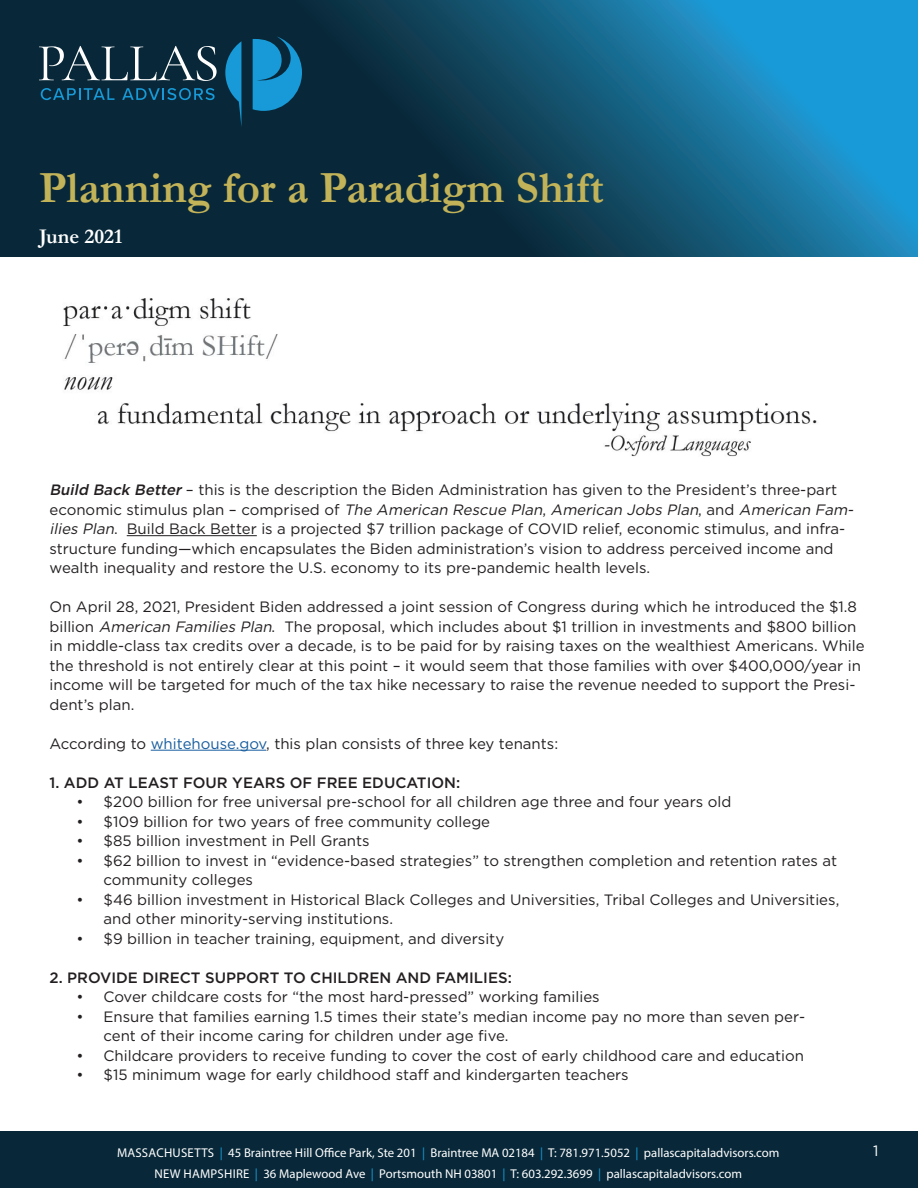
<style>
.page{position:relative;width:918px;height:1188px;background:#fff}
.page>*{position:absolute;margin:0;border:0;box-sizing:border-box;transform-origin:0 0}
.t1{font:700 45px "Garamond";color:#c2b359}
.t2{font:700 21px "Garamond";color:#fff}
.t3{font:15px/19.5px "Gotham";color:#231f20}
.t4{font:500 15px "Gotham";color:#231f20}
.t5{font:15px "Gotham";color:#fff}
.t6{font:12.75px "Myriad Pro";color:#fff}
.s1{font-weight:500;font-style:italic}
.s2{font-style:italic}
.s3{color:#175d9e}
.s4{color:#179ad7}
</style>
<div class="page">
<svg style="left:0;top:0;width:918px;height:256px"></svg>
<svg style="left:225px;top:41px;width:16px;height:86px"></svg>
<svg style="left:253px;top:36px;width:49px;height:75px"></svg>
<svg style="left:39px;top:46px;width:178px;height:35px"></svg>
<svg style="left:41px;top:88px;width:74px;height:12px"></svg>
<svg style="left:122px;top:88px;width:93px;height:12px"></svg>
<div style="left:0;top:1132px;width:918px;height:56px;background:#082839"></div>
<hr style="left:127px;top:535px;width:130px;height:1px;background:#231f20">
<hr style="left:151px;top:750px;width:115px;height:1px;background:#175d9e">
<img style="left:63px;top:298px;width:754px;height:159px">
<p class="t1" style="left:39px;top:157px;width:566px">Planning for a Paradigm Shift</p>
<p class="t2" style="left:39px;top:222px;width:85px">June 2021</p>
<p class="t3" style="left:50px;top:480px;width:809px"><span class="s1">Build Back Better</span>– this is the description the Biden Administration has given to the President’s three-part<br>e co n o m i c s t i m u l u s p l a n – co m p r i s e d o f <span class="s2">The American Rescue Plan</span>, <span class="s2">American Jobs Plan</span>, a n d <span class="s2">American Fam&shy;ilies Plan</span>. Build Back Better is a projected $7 trillion package of COVID relief, economic stimulus, and infra&shy;structure funding—which encapsulates the Biden administration’s vision to address perceived income and wealth inequality and restore the U.S. economy to its pre-pandemic health levels.</p>
<p class="t3" style="left:50px;top:597px;width:817px">On April 28, 2021, President Biden addressed a joint session of Congress during which he introduced the $1.8 billion <span class="s2">American Families Plan</span>. The proposal, which includes about $1 trillion in investments and $800 billion in middle-class tax credits over a decade, is to be paid for by raising taxes on the wealthiest Americans. While the threshold is not entirely clear at this point – it would seem that those families with over $400,000/year in income will be targeted for much of the tax hike necessary to raise the revenue needed to support the Presi&shy;dent’s plan.</p>
<p class="t3" style="left:50px;top:733px;width:510px">According to <span class="s3">whitehouse.gov</span>, this plan consists of three key tenants:</p>
<p class="t4" style="left:50px;top:773px;width:412px">1. ADD AT LEAST FOUR YEARS OF FREE EDUCATION:</p>
<p class="t3" style="left:76px;top:792px;width:656px">• $200 billion for free universal pre-school for all children age three and four years old</p>
<p class="t3" style="left:76px;top:811px;width:415px">• $109 billion for two years of free community college</p>
<p class="t3" style="left:76px;top:831px;width:295px">• $85 billion investment in Pell Grants</p>
<p class="t3" style="left:104px;top:850px;width:735px;text-indent:-27px">• $62 billion to invest in “evidence-based strategies” to strengthen completion and retention rates at community colleges</p>
<p class="t3" style="left:104px;top:889px;width:737px;text-indent:-27px">• $46 billion investment in Historical Black Colleges and Universities, Tribal Colleges and Universities, and other minority-serving institutions.</p>
<p class="t3" style="left:76px;top:928px;width:429px">• $9 billion in teacher training, equipment, and diversity</p>
<p class="t4" style="left:50px;top:968px;width:464px">2. PROVIDE DIRECT SUPPORT TO CHILDREN AND FAMILIES:</p>
<p class="t3" style="left:76px;top:987px;width:525px">• Cover childcare costs for “the most hard-pressed” working families</p>
<p class="t3" style="left:104px;top:1006px;width:703px;text-indent:-27px">• Ensure that families earning 1.5 times their state’s median income pay no more than seven per&shy;cent of their income caring for children under age five.</p>
<p class="t3" style="left:76px;top:1045px;width:729px">• Childcare providers to receive funding to cover the cost of early childhood care and education</p>
<p class="t3" style="left:76px;top:1065px;width:554px">• $15 minimum wage for early childhood staff and kindergarten teachers</p>
<p class="t6" style="left:117px;top:1145px;width:664px">MASSACHUSETTS <span class="s4">|</span> 45 Braintree Hill Office Park, Ste 201 <span class="s4">|</span> Braintree MA 02184 <span class="s4">|</span> T: 781.971.5052 <span class="s4">|</span> pallascapitaladvisors.com</p>
<p class="t5" style="left:873px;top:1141px;width:7px">1</p>
<p class="t6" style="left:154px;top:1166px;width:589px">NEW HAMPSHIRE <span class="s4">|</span> 36 Maplewood Ave <span class="s4">|</span> Portsmouth NH 03801 <span class="s4">|</span> T: 603.292.3699 <span class="s4">|</span> pallascapitaladvisors.com</p>
</div>
